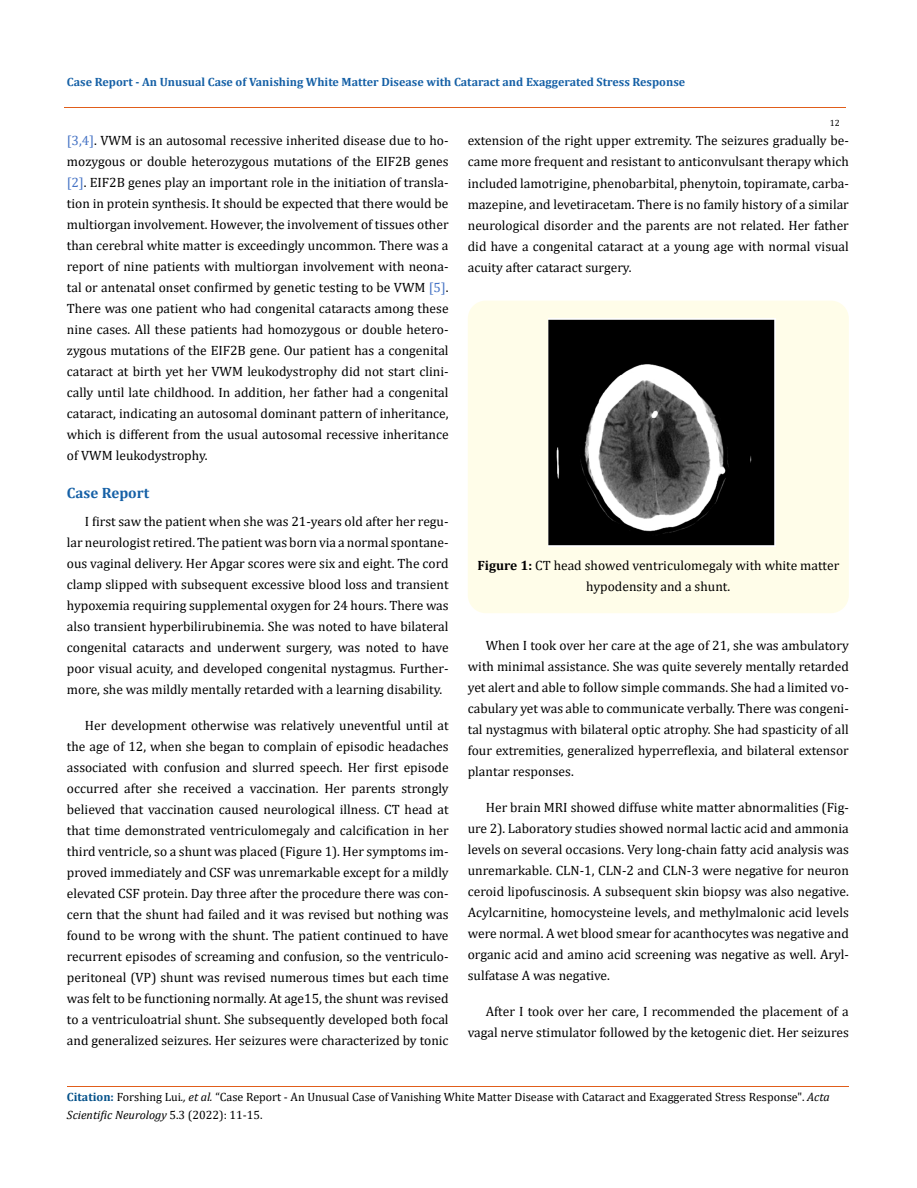
<style>
.page{position:relative;width:917px;height:1188px;background:#fff}
.page>*{position:absolute;margin:0;border:0;box-sizing:border-box;transform-origin:0 0}
.t1{font:700 15px "Cambria";color:#1560a6}
.t2{font:13.5px/21px "Cambria";color:#000;text-align:justify}
.t3{font:12px/18px "Cambria";color:#000}
.t4{font:700 12px "Cambria";color:#1560a6}
.t5{font:9px "Cambria";color:#000}
.s1{color:#4472c4}
.s2{font-weight:700}
.s3{font-weight:700;color:#035089}
.s4{font-style:italic}
</style>
<div class="page">
<hr style="left:64px;top:108px;width:781px;height:1px;background:#e05d1a">
<hr style="left:67px;top:1086px;width:781px;height:1px;background:#e05d1a">
<div style="left:468px;top:301px;width:380px;height:312px;background:#fffde9;border-radius:18px"></div>
<img style="left:548px;top:318px;width:227px;height:229px">
<p class="t4" style="left:67px;top:73px;width:620px">Case Report - An Unusual Case of Vanishing White Matter Disease with Cataract and Exaggerated Stress Response</p>
<p class="t5" style="left:829px;top:118px;width:11px">12</p>
<p class="t2" style="left:67px;top:130px;width:383px"><span class="s1">[3,4]</span>. VWM is an autosomal recessive inherited disease due to ho&shy;mozygous or double heterozygous mutations of the EIF2B genes <span class="s1">[2]</span>. EIF2B genes play an important role in the initiation of transla&shy;tion in protein synthesis. It should be expected that there would be multiorgan involvement. However, the involvement of tissues other than cerebral white matter is exceedingly uncommon. There was a report of nine patients with multiorgan involvement with neona&shy;tal or antenatal onset confirmed by genetic testing to be VWM <span class="s1">[5]</span>.<br>There was one patient who had congenital cataracts among these nine cases. All these patients had homozygous or double hetero&shy;zygous mutations of the EIF2B gene. Our patient has a congenital cataract at birth yet her VWM leukodystrophy did not start clini&shy;cally until late childhood. In addition, her father had a congenital cataract, indicating an autosomal dominant pattern of inheritance, which is different from the usual autosomal recessive inheritance of VWM leukodystrophy.</p>
<p class="t1" style="left:67px;top:482px;width:84px">Case Report</p>
<p class="t2" style="left:67px;top:511px;width:383px;text-indent:18px">I first saw the patient when she was 21-years old after her regu&shy;lar neurologist retired. The patient was born via a normal spontane&shy;ous vaginal delivery. Her Apgar scores were six and eight. The cord clamp slipped with subsequent excessive blood loss and transient hypoxemia requiring supplemental oxygen for 24 hours. There was also transient hyperbilirubinemia. She was noted to have bilateral congenital cataracts and underwent surgery, was noted to have poor visual acuity, and developed congenital nystagmus. Further&shy;more, she was mildly mentally retarded with a learning disability.</p>
<p class="t2" style="left:67px;top:715px;width:383px;text-indent:18px">Her development otherwise was relatively uneventful until at the age of 12, when she began to complain of episodic headaches associated with confusion and slurred speech. Her first episode occurred after she received a vaccination. Her parents strongly believed that vaccination caused neurological illness. CT head at that time demonstrated ventriculomegaly and calcification in her third ventricle, so a shunt was placed (Figure 1). Her symptoms im&shy;proved immediately and CSF was unremarkable except for a mildly elevated CSF protein. Day three after the procedure there was con&shy;cern that the shunt had failed and it was revised but nothing was found to be wrong with the shunt. The patient continued to have recurrent episodes of screaming and confusion, so the ventriculo&shy;peritoneal (VP) shunt was revised numerous times but each time was felt to be functioning normally. At age15, the shunt was revised to a ventriculoatrial shunt. She subsequently developed both focal and generalized seizures. Her seizures were characterized by tonic</p>
<p class="t2" style="left:468px;top:130px;width:382px">extension of the right upper extremity. The seizures gradually be&shy;came more frequent and resistant to anticonvulsant therapy which included lamotrigine, phenobarbital, phenytoin, topiramate, carba&shy;mazepine, and levetiracetam. There is no family history of a similar neurological disorder and the parents are not related. Her father did have a congenital cataract at a young age with normal visual acuity after cataract surgery.</p>
<p class="t2" style="left:477px;top:555px;width:363px;text-align:center"><span class="s2">Figure 1:</span> CT head showed ventriculomegaly with white matter hypodensity and a shunt.</p>
<p class="t2" style="left:468px;top:634px;width:382px;text-indent:18px">When I took over her care at the age of 21, she was ambulatory with minimal assistance. She was quite severely mentally retarded yet alert and able to follow simple commands. She had a limited vo&shy;cabulary yet was able to communicate verbally. There was congeni&shy;tal nystagmus with bilateral optic atrophy. She had spasticity of all four extremities, generalized hyperreflexia, and bilateral extensor plantar responses.</p>
<p class="t2" style="left:468px;top:796px;width:382px;text-indent:18px">Her brain MRI showed diffuse white matter abnormalities (Fig&shy;ure 2). Laboratory studies showed normal lactic acid and ammonia levels on several occasions. Very long-chain fatty acid analysis was unremarkable. CLN-1, CLN-2 and CLN-3 were negative for neuron ceroid lipofuscinosis. A subsequent skin biopsy was also negative.<br>Acylcarnitine, homocysteine levels, and methylmalonic acid levels were normal. A wet blood smear for acanthocytes was negative and organic acid and amino acid screening was negative as well. Aryl&shy;sulfatase A was negative.</p>
<p class="t2" style="left:468px;top:1000px;width:382px;text-align:right">After I took over her care, I recommended the placement of a vagal nerve stimulator followed by the ketogenic diet. Her seizures</p>
<p class="t3" style="left:67px;top:1088px;width:764px"><span class="s3">Citation:</span> Forshing Lui<span class="s4">., et al.</span> “Case Report - An Unusual Case of Vanishing White Matter Disease with Cataract and Exaggerated Stress Response". <span class="s4">Acta<br>Scientific Neurology</span> 5.3 (2022): 11-15.</p>
</div>
